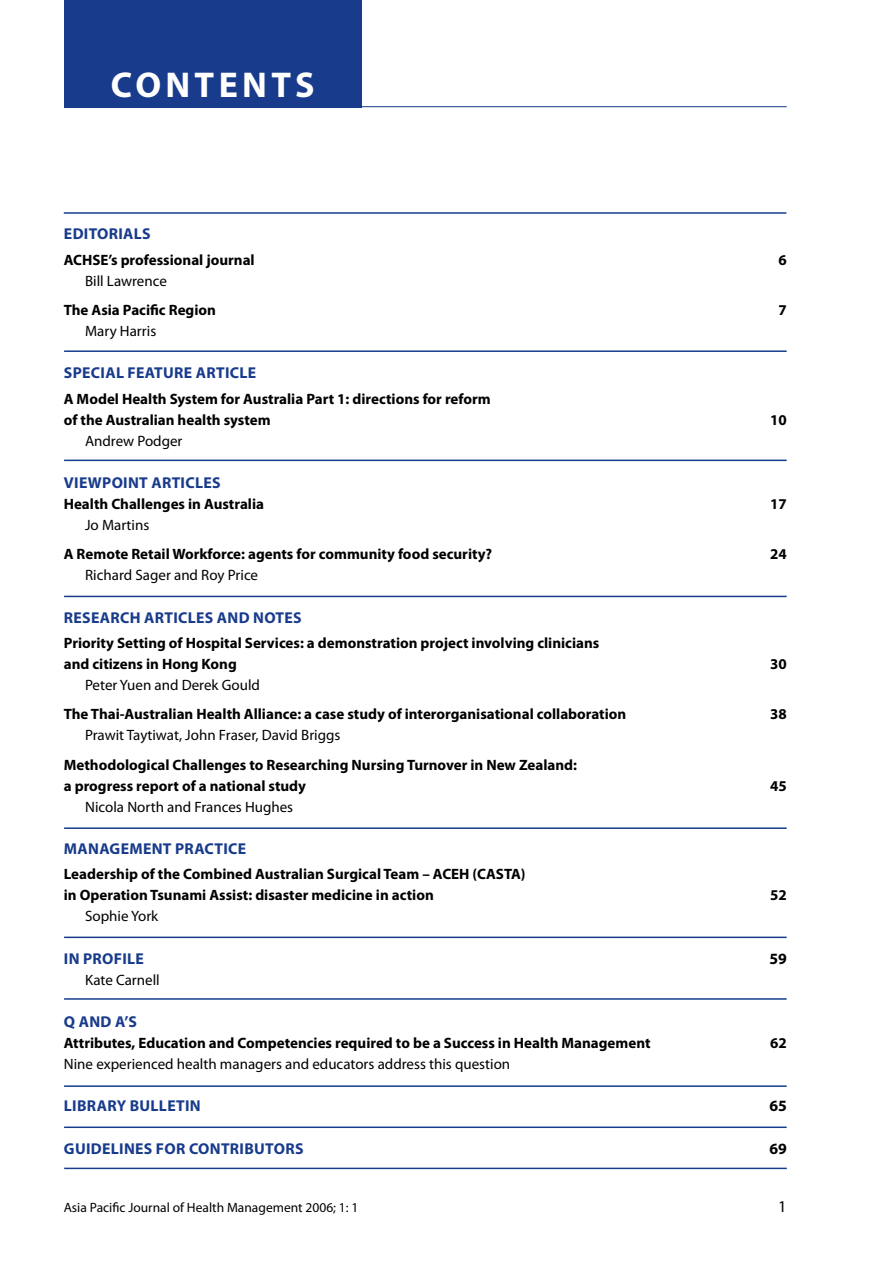
<style>
.page{position:relative;width:893px;height:1263px;background:#fff}
.page>*{position:absolute;margin:0;border:0;box-sizing:border-box;transform-origin:0 0}
.t1{font:700 36px "Myriad Pro";color:#fff}
.t2{font:16.5px "Myriad Pro";color:#000}
.t3{font:700 15.75px "Myriad Pro";letter-spacing:.02em;color:#183b8c}
.t4{font:700 15.75px "Myriad Pro";color:#000}
.t5{font:700 15px/21px "Myriad Pro";color:#000}
.t6{font:15px "Myriad Pro";color:#000}
.t7{font:13.5px "Myriad Pro";color:#000}
</style>
<div class="page">
<div style="left:64px;top:0;width:297px;height:107px;background:#183b8c"></div>
<hr style="left:356px;top:106px;width:431px;height:1px;background:#183b8c">
<hr style="left:64px;top:212px;width:722px;height:2px;background:#183b8c">
<hr style="left:64px;top:350px;width:723px;height:2px;background:#183b8c">
<hr style="left:64px;top:460px;width:723px;height:1px;background:#183b8c">
<hr style="left:64px;top:596px;width:723px;height:1px;background:#183b8c">
<hr style="left:64px;top:827px;width:723px;height:2px;background:#183b8c">
<hr style="left:64px;top:936px;width:723px;height:2px;background:#183b8c">
<hr style="left:64px;top:998px;width:723px;height:2px;background:#183b8c">
<hr style="left:64px;top:1085px;width:723px;height:2px;background:#183b8c">
<hr style="left:64px;top:1126px;width:723px;height:2px;background:#183b8c">
<hr style="left:64px;top:1167px;width:723px;height:2px;background:#183b8c">
<h1 class="t1" style="left:111px;top:62px;width:52px">CONT</h1>
<h1 class="t1" style="left:219px;top:62px;width:97px">ENTS</h1>
<p class="t3" style="left:64px;top:224px;width:87px">Editorials</p>
<p class="t5" style="left:64px;top:249px;width:192px">ACHSE’s professional journal</p>
<p class="t5" style="left:778px;top:249px;width:10px">6</p>
<p class="t6" style="left:85px;top:271px;width:83px">Bill Lawrence</p>
<p class="t5" style="left:64px;top:299px;width:154px">The Asia Pacific Region</p>
<p class="t5" style="left:778px;top:299px;width:10px">7</p>
<p class="t6" style="left:85px;top:322px;width:73px">Mary Harris</p>
<p class="t3" style="left:64px;top:363px;width:18px">Speci</p>
<p class="t3" style="left:105px;top:363px;width:151px">al FeatureArticle</p>
<p class="t5" style="left:64px;top:388px;width:428px">A Model Health System for Australia Part 1: directions for reform of the Australian health system</p>
<p class="t5" style="left:770px;top:409px;width:18px">10</p>
<p class="t6" style="left:85px;top:431px;width:99px">Andrew Podger</p>
<p class="t3" style="left:64px;top:472px;width:149px">Viewpoint Articles</p>
<p class="t5" style="left:64px;top:493px;width:202px">Health Challenges in Australia</p>
<p class="t5" style="left:770px;top:493px;width:18px">17</p>
<p class="t6" style="left:85px;top:516px;width:66px">Jo Martins</p>
<p class="t5" style="left:64px;top:543px;width:430px">ARemote Retail Workforce: agents for community food security?</p>
<p class="t5" style="left:770px;top:543px;width:18px">24</p>
<p class="t6" style="left:85px;top:566px;width:175px">Richard Sager and Roy Price</p>
<p class="t3" style="left:64px;top:607px;width:10px">Rese</p>
<p class="t3" style="left:100px;top:607px;width:30px">archA</p>
<p class="t3" style="left:155px;top:607px;width:139px">rticles and Notes</p>
<p class="t5" style="left:64px;top:632px;width:537px">Priority Setting of Hospital Services: a demonstration project involving clinicians and citizens in Hong Kong</p>
<p class="t5" style="left:770px;top:653px;width:18px">30</p>
<p class="t6" style="left:85px;top:676px;width:177px">Peter Yuen and Derek Gould</p>
<p class="t5" style="left:64px;top:703px;width:564px">The Thai-Australian Health Alliance: a case study of interorganisational collaboration</p>
<p class="t5" style="left:770px;top:703px;width:18px">38</p>
<p class="t6" style="left:85px;top:726px;width:257px">Prawit Taytiwat, John Fraser, David Briggs</p>
<p class="t5" style="left:64px;top:754px;width:515px">Methodological Challenges to Researching N ursing Turnover in New Zealand: a progress report of a national study</p>
<p class="t5" style="left:770px;top:775px;width:18px">45</p>
<p class="t6" style="left:85px;top:798px;width:210px">Nicola North and Frances Hughes</p>
<p class="t3" style="left:64px;top:839px;width:68px">Manageme</p>
<p class="t3" style="left:152px;top:839px;width:80px">nt Practice</p>
<p class="t5" style="left:64px;top:863px;width:463px">Leadership of the Combined Australian Surgical Team – ACEH (CASTA) in Operation Tsunami Assist: disaster medicine in action</p>
<p class="t5" style="left:770px;top:884px;width:18px">52</p>
<p class="t6" style="left:85px;top:907px;width:75px">Sophie York</p>
<p class="t3" style="left:64px;top:948px;width:80px">In Profi le</p>
<p class="t4" style="left:769px;top:948px;width:19px">59</p>
<p class="t6" style="left:85px;top:970px;width:76px">Kate Carnell</p>
<p class="t3" style="left:64px;top:1011px;width:73px">Q and A’s</p>
<p class="t5" style="left:64px;top:1032px;width:588px">Attributes, Education and Competencies required to be a Success in Health Management</p>
<p class="t5" style="left:770px;top:1032px;width:18px">62</p>
<p class="t6" style="left:64px;top:1055px;width:448px">Nine experienced health managers and educators address this question</p>
<p class="t3" style="left:64px;top:1096px;width:138px">library bulletin</p>
<p class="t4" style="left:769px;top:1096px;width:19px">65</p>
<p class="t3" style="left:64px;top:1138px;width:80px">Guidelinesf</p>
<p class="t3" style="left:165px;top:1138px;width:139px">or contributors</p>
<p class="t4" style="left:769px;top:1138px;width:19px">69</p>
<p class="t7" style="left:64px;top:1199px;width:296px">Asia Pacific Journal of Health Management 2006; 1: 1</p>
<p class="t2" style="left:778px;top:1196px;width:10px">1</p>
</div>
